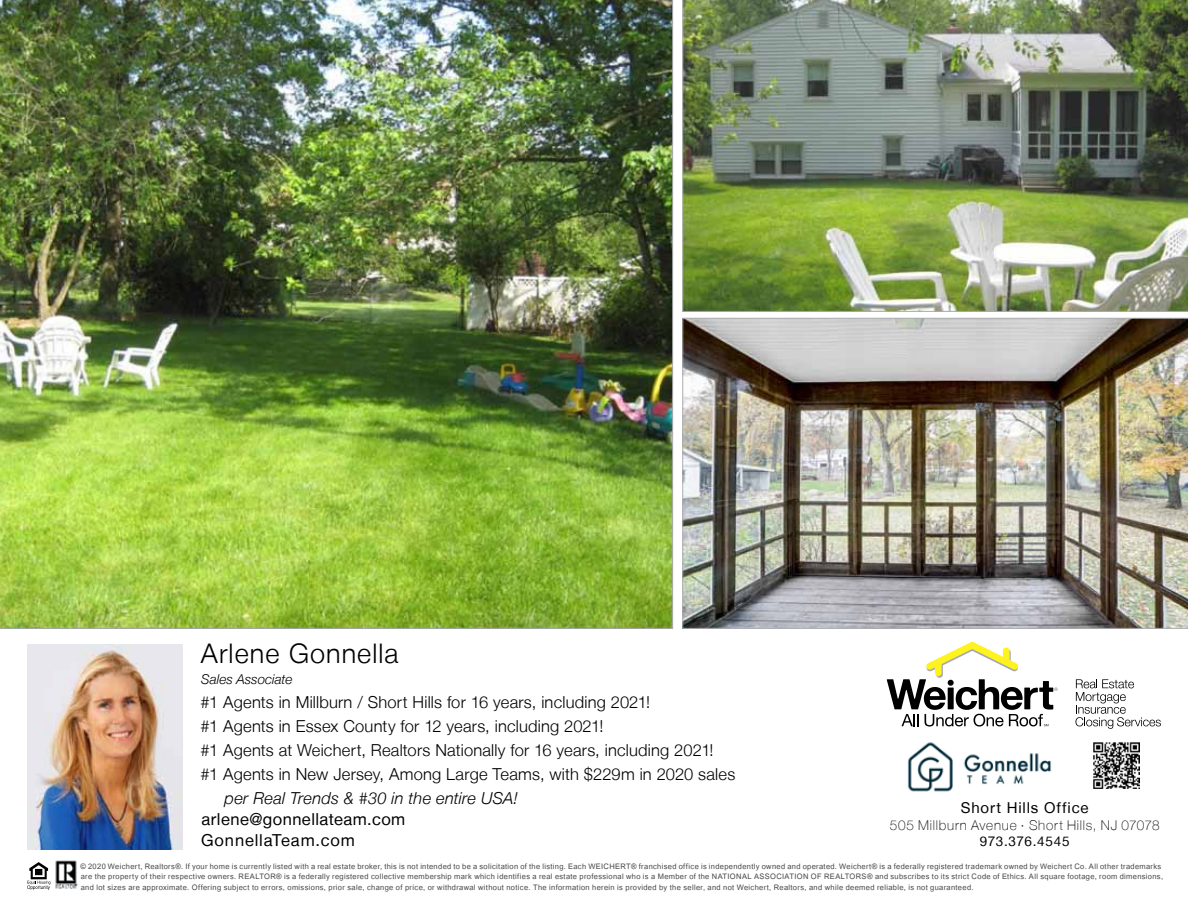
<style>
.page{position:relative;width:1188px;height:918px;background:#fff}
.page>*{position:absolute;margin:0;border:0;box-sizing:border-box;transform-origin:0 0}
.t1{font:300 27px "Helvetica Neue LT";letter-spacing:.04em;color:#000}
.t2{font:300 16.5px/24px "Helvetica Neue LT";letter-spacing:.01em;color:#000}
.t3{font:16.5px/21px "Helvetica Neue LT";letter-spacing:.03em;color:#000}
.t4{font:italic 300 16.5px "Helvetica Neue LT";letter-spacing:.01em;color:#000}
.t5{font:15px "Helvetica Neue LT";letter-spacing:.06em;color:#000}
.t6{font:100 13.5px/16.2px "Helvetica Neue LT";letter-spacing:.055em;color:#000;text-align:center}
.t7{font:italic 300 13.5px "Helvetica Neue LT";color:#000}
.t8{font:10.5px/10.5px "Utsaah";letter-spacing:.03em;color:#464547}
.s1{font-weight:300;font-style:italic}
.s2{font-weight:400}
</style>
<div class="page">
<img style="left:27px;top:644px;width:155px;height:206px">
<svg style="left:27px;top:862px;width:23px;height:28px"></svg>
<img style="left:55px;top:860px;width:23px;height:29px">
<img style="left:1094px;top:743px;width:46px;height:46px">
<img style="left:907px;top:742px;width:145px;height:50px">
<svg style="left:1075px;top:679px;width:86px;height:50px"></svg>
<svg style="left:887px;top:679px;width:171px;height:48px"></svg>
<svg style="left:936px;top:659px;width:7px;height:19px"></svg>
<div style="left:935px;top:659px;width:7px;height:17px;background:#fff31f;border-radius:3px"></div>
<svg style="left:926px;top:642px;width:93px;height:30px"></svg>
<img style="left:0;top:0;width:673px;height:629px">
<img style="left:683px;top:0;width:505px;height:312px">
<img style="left:683px;top:318px;width:505px;height:311px">
<h1 class="t1" style="left:201px;top:637px;width:199px">Arlene Gonnella</h1>
<p class="t7" style="left:201px;top:671px;width:93px">Sales Associate</p>
<p class="t2" style="left:201px;top:690px;width:536px">#1 Agents in Millburn / Short Hills for 16 years, including 2021!<br>#1 Agents in Essex County for 12 years, including 2021!<br>#1 Agents at Weichert, Realtors Nationally for 16 years, including 2021!<br>#1 Agents in New Jersey, Among Large Teams, with $229m in 2020 sales</p>
<h2 class="t4" style="left:225px;top:788px;width:295px">per Real Trends &amp; #30 in the entire USA!</h2>
<h2 class="t3" style="left:201px;top:808px;width:206px">arlene@gonnellateam.com<br>GonnellaTeam.com</h2>
<h3 class="t5" style="left:961px;top:799px;width:129px">Short Hills Office</h3>
<p class="t6" style="left:890px;top:817px;width:271px">505 Millburn Avenue <span class="s1">·</span> Short Hills, NJ 07078<br><span class="s2">973.376.4545</span></p>
<p class="t8" style="left:80px;top:861px;width:1084px">© 2020 Weichert, Realtors®. If your home is currently listed with a real estate broker, this is not intended to be a solicitation of the listing. Each WEICHERT® franchised office is independently owned and operated. Weichert® is a federally registered trademark owned by Weichert Co. All other trademarks are the property of their respective owners. REALTOR® is a federally registered collective membership mark which identifies a real estate professional who is a Member of the NATIONAL ASSOCIATION OF REALTORS® and subscribes to its strict Code of Ethics. All square footage, room dimensions, and lot sizes are approximate. Offering subject to errors, omissions, prior sale, change of price, or withdrawal without notice. The information herein is provided by the seller, and not Weichert, Realtors, and while deemed reliable, is not guaranteed.</p>
</div>
